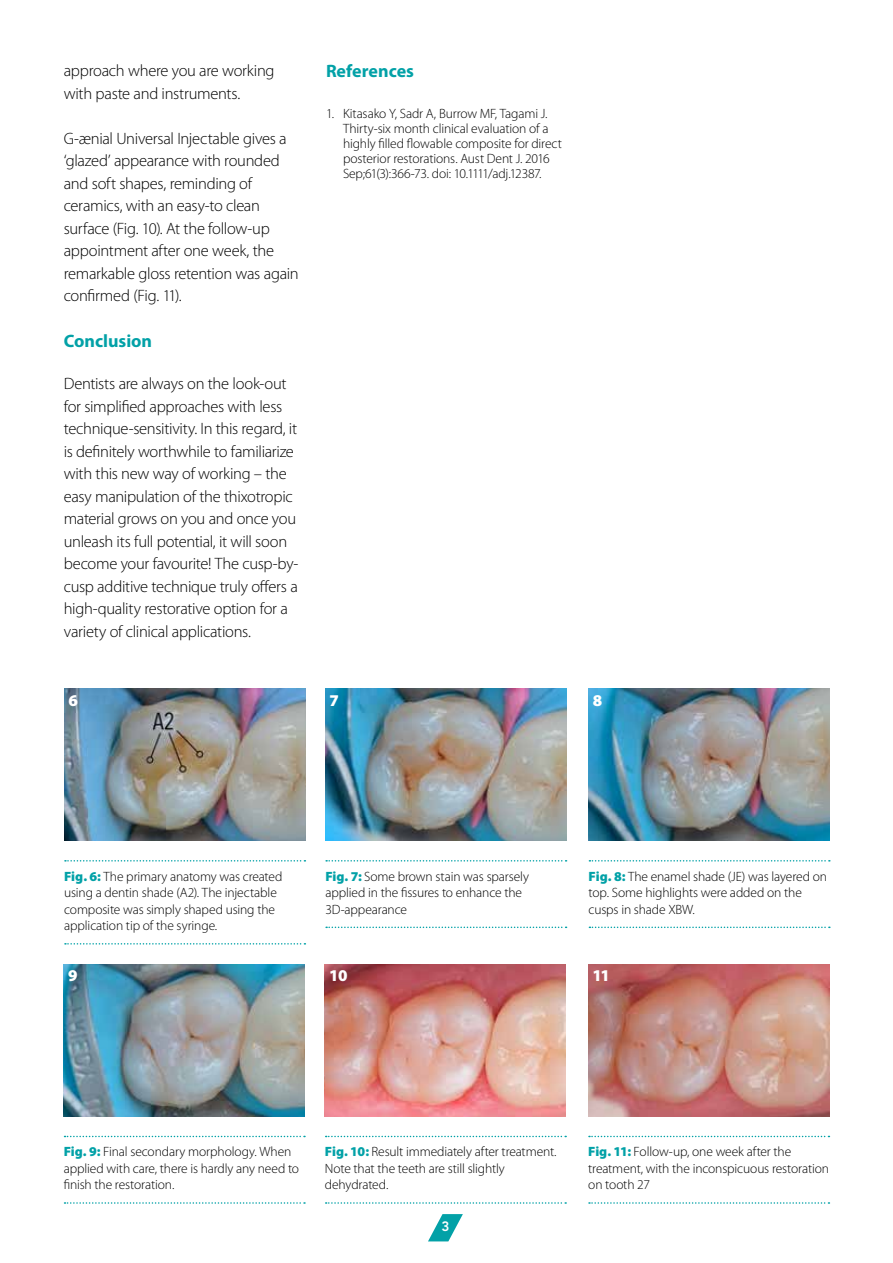
<style>
.page{position:relative;width:893px;height:1263px;background:#fff}
.page>*{position:absolute;margin:0;border:0;box-sizing:border-box;transform-origin:0 0}
.t1{font:700 18px "Myriad Pro";color:#02a1a7}
.t2{font:300 16.5px/22.5px "Myriad Pro";letter-spacing:-.02em;color:#000}
.t3{font:900 16.5px "Myriad Pro";color:#fff}
.t4{font:300 13.5px/16.5px "Myriad Pro";letter-spacing:-.01em;color:#000}
.t5{font:800 13.5px "Avenir LT Std";color:#fff}
.s1{font-weight:900;color:#02a1a7}
</style>
<div class="page">
<img style="left:325px;top:689px;width:241px;height:152px">
<svg style="left:326px;top:860px;width:241px;height:1px"></svg>
<svg style="left:326px;top:926px;width:241px;height:2px"></svg>
<img style="left:64px;top:689px;width:241px;height:152px">
<svg style="left:65px;top:860px;width:240px;height:1px"></svg>
<svg style="left:65px;top:943px;width:240px;height:1px"></svg>
<img style="left:589px;top:689px;width:241px;height:152px">
<svg style="left:589px;top:860px;width:241px;height:1px"></svg>
<svg style="left:589px;top:926px;width:241px;height:2px"></svg>
<img style="left:325px;top:964px;width:241px;height:152px">
<svg style="left:326px;top:1136px;width:240px;height:1px"></svg>
<svg style="left:326px;top:1202px;width:240px;height:2px"></svg>
<img style="left:64px;top:964px;width:241px;height:152px">
<svg style="left:65px;top:1136px;width:240px;height:1px"></svg>
<svg style="left:65px;top:1202px;width:240px;height:2px"></svg>
<img style="left:588px;top:964px;width:241px;height:152px">
<svg style="left:589px;top:1136px;width:240px;height:1px"></svg>
<svg style="left:589px;top:1202px;width:240px;height:2px"></svg>
<svg style="left:428px;top:1214px;width:35px;height:27px"></svg>
<p class="t2" style="left:64px;top:60px;width:212px">approach where you are working with paste and instruments.</p>
<p class="t2" style="left:64px;top:127px;width:236px">G-ænial Universal Injectable gives a ‘glazed’ appearance with rounded and soft shapes, reminding of ceramics, with an easy-to clean surface (Fig. 10). At the follow-up appointment after one week, the remarkable gloss retention was again confirmed (Fig. 11).</p>
<h1 class="t1" style="left:64px;top:331px;width:90px">Conclusion</h1>
<p class="t2" style="left:64px;top:373px;width:236px">Dentists are always on the look-out for simplified approaches with less technique-sensitivity. In this regard, it is definitely worthwhile to familiarize with this new way of working – the easy manipulation of the thixotropic material grows on you and once you unleash its full potential, it will soon become your favourite! The cusp-by&shy;cusp additive technique truly offers a high-quality restorative option for a variety of clinical applications.</p>
<p class="t3" style="left:68px;top:691px;width:11px">6</p>
<h1 class="t1" style="left:326px;top:61px;width:90px">References</h1>
<p class="t4" style="left:343px;top:106px;width:221px;line-height:15px;text-indent:-17px">1. Kitasako Y, Sadr A, Burrow MF, Tagami J.<br>Thirty-six month clinical evaluation of a highly filled flowable composite for direct posterior restorations. Aust Dent J. 2016<br>Sep;61(3):366-73. doi: 10.1111/adj.12387.</p>
<p class="t3" style="left:330px;top:691px;width:11px">7</p>
<p class="t3" style="left:593px;top:691px;width:11px">8</p>
<p class="t4" style="left:64px;top:868px;width:220px"><span class="s1">Fig. 6:</span> The primary anatomy was created using a dentin shade (A2). The injectable composite was simply shaped using the application tip of the syringe.</p>
<p class="t3" style="left:68px;top:966px;width:11px">9</p>
<p class="t4" style="left:325px;top:868px;width:205px"><span class="s1">Fig. 7:</span> Some brown stain was sparsely applied in the fissures to enhance the<br>3D-appearance</p>
<p class="t3" style="left:329px;top:966px;width:20px">10</p>
<p class="t4" style="left:589px;top:868px;width:240px"><span class="s1">Fig. 8:</span> The enamel shade (JE) was layered on top. Some highlights were added on the cusps in shade XBW.</p>
<p class="t3" style="left:592px;top:966px;width:19px">11</p>
<p class="t4" style="left:64px;top:1144px;width:237px"><span class="s1">Fig. 9:</span> Final secondary morphology. When applied with care, there is hardly any need to finish the restoration.</p>
<p class="t4" style="left:325px;top:1144px;width:233px"><span class="s1">Fig. 10:</span> Result immediately after treatment.<br>Note that the teeth are still slightly dehydrated.</p>
<p class="t5" style="left:441px;top:1218px;width:9px">3</p>
<p class="t4" style="left:588px;top:1144px;width:242px"><span class="s1">Fig. 11:</span> Follow-up, one week after the treatment, with the inconspicuous restoration on tooth 27</p>
</div>
